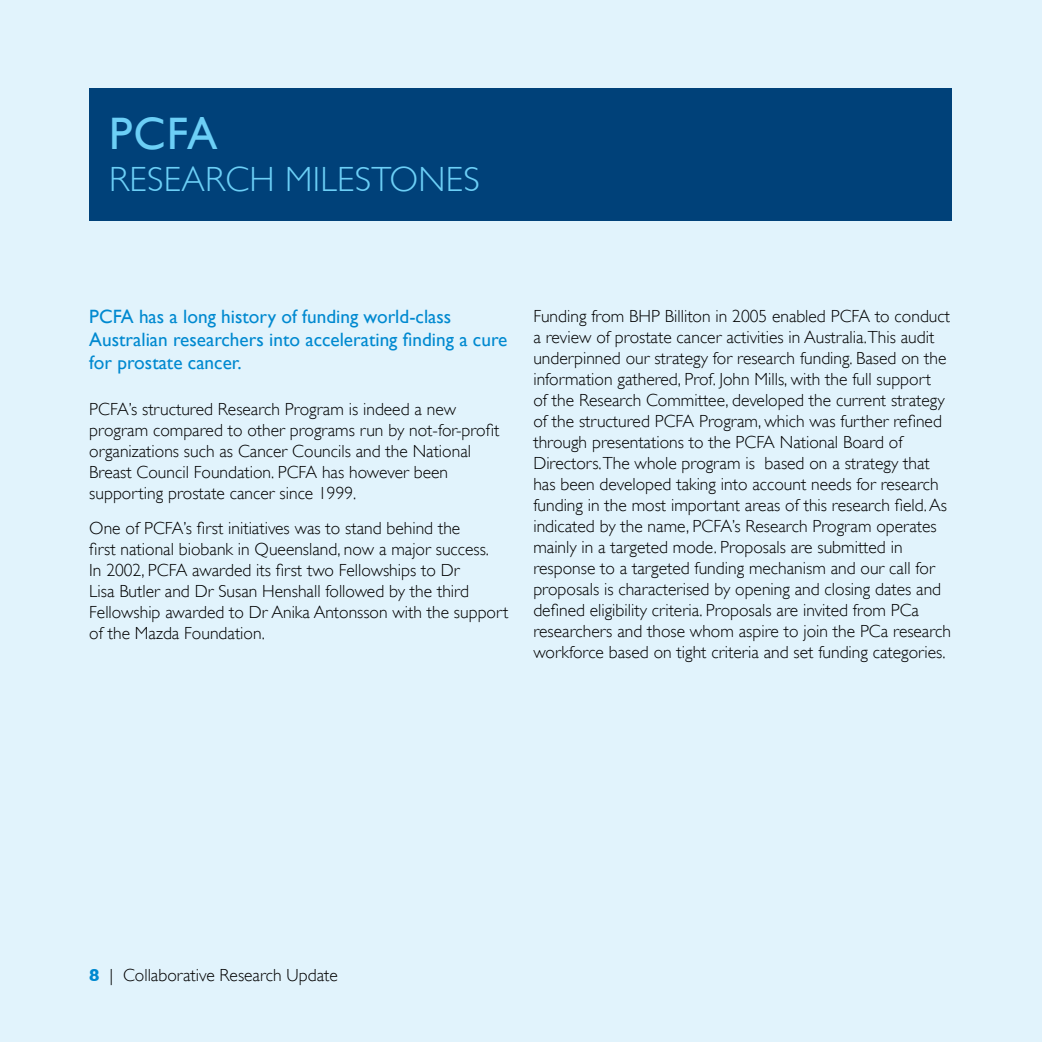
<style>
.page{position:relative;width:1042px;height:1042px;background:#e1f3fc}
.page>*{position:absolute;margin:0;border:0;box-sizing:border-box;transform-origin:0 0}
.t1{font:45.5px "Gill Sans";color:#6ccff6}
.t2{font:300 35px "Gill Sans";color:#6ccff6}
.t3{font:19.25px/22.8px "Gill Sans";color:#0089d0}
.t4{font:300 17.5px/21px "Gill Sans";color:#000}
.s1{font-weight:700;color:#0089d0}
</style>
<div class="page">
<div style="left:89px;top:88px;width:863px;height:132px;background:#004179"></div>
<h1 class="t1" style="left:109px;top:107px;width:110px">PCFA</h1>
<h2 class="t2" style="left:109px;top:159px;width:21px">researc</h2>
<h2 class="t2" style="left:249px;top:159px;width:53px">h miles</h2>
<h2 class="t2" style="left:371px;top:159px;width:41px">tones</h2>
<p class="t3" style="left:89px;top:305px;width:420px">PCFA has a long history of funding world-class<br>Australian researchers into accelerating finding a cure for prostate cancer.</p>
<p class="t4" style="left:89px;top:398px;width:411px">PCFA’s structured Research Program is indeed a new program compared to other programs run by not-for-profit organizations such as Cancer Councils and the National Breast Council Foundation. PCFA has however been supporting prostate cancer since 1999.</p>
<p class="t4" style="left:89px;top:518px;width:421px">One of PCFA’s first initiatives was to stand behind the<br>first national biobank in Queensland, now a major success.<br>In 2002, PCFA awarded its first two Fellowships to Dr<br>Lisa Butler and Dr Susan Henshall followed by the third Fellowship awarded to Dr Anika Antonsson with the support of the Mazda Foundation.</p>
<p class="t4" style="left:533px;top:306px;width:419px">Funding from BH P Billiton in 2005 enabled PCFA to conduct a review of prostate cancer activities in Australia.This audit underpinned our strategy for research funding. Based on the information gathered, Prof. John Mills, with the full support<br>of the Research Committee, developed the current strategy of the structured PCFA Program, which was further refined through presentations to the PCFA National Board of Directors.The whole program is based on a strategy that has been developed taking into account needs for research funding in the most important areas of this research field. As indicated by the name, PCFA’s Research Program operates mainly in a targeted mode. Proposals are submitted in response to a targeted funding mechanism and our call for proposals is characterised by opening and closing dates and defined eligibility criteria. Proposals are invited from PCa researchers and those whom aspire to join the PCa research workforce based on tight criteria and set funding categories.</p>
<p class="t4" style="left:89px;top:965px;width:250px"><span class="s1">8</span> | Collaborative Research Update</p>
</div>
